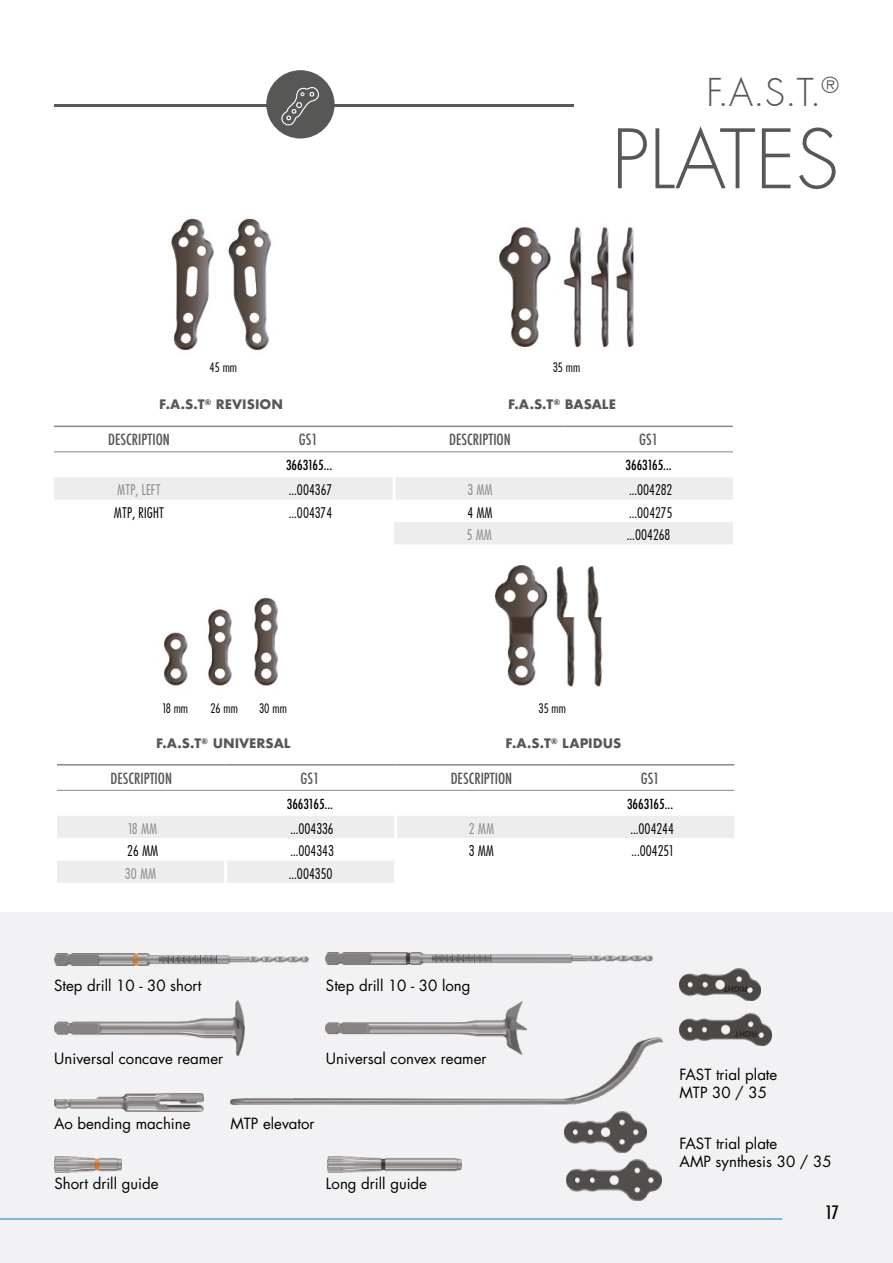
<style>
.page{position:relative;width:893px;height:1263px;background:#fff}
.page>*{position:absolute;margin:0;border:0;box-sizing:border-box;transform-origin:0 0}
.t1{font:300 79.5px "Futura";color:#575756}
.t2{font:300 37.5px "Futura";color:#575756}
.t3{font:500 condensed 18px "Futura";color:#000}
.t4{font:15px/18px "Futura Std";color:#000}
.t5{font:500 condensed 15px "Futura";color:#575756}
.t6{font:500 13.5px "Futura Cond";color:#000}
.t7{font:500 condensed 13.5px "Futura";color:#000}
.t8{font:500 13.5px "Futura Cond";color:#878787}
.t9{font:700 12.75px "Futura";color:#575756}
.t10{font:500 12px "Futura Cond";color:#000}
</style>
<div class="page">
<div style="left:0;top:912px;width:893px;height:351px;background:#f2f2f4"></div>
<hr style="left:54px;top:104px;width:260px;height:2px;background:#575756">
<hr style="left:314px;top:104px;width:260px;height:2px;background:#575756">
<svg style="left:54px;top:427px;width:679px;height:25px"></svg>
<svg style="left:54px;top:477px;width:679px;height:67px;fill:#f3f3f3"></svg>
<hr style="left:393px;top:427px;width:3px;height:25px;background:#fff">
<hr style="left:393px;top:477px;width:3px;height:23px;background:#fff">
<hr style="left:393px;top:500px;width:3px;height:22px;background:#fff">
<hr style="left:54px;top:426px;width:170px;height:1px;background:#878787">
<hr style="left:224px;top:426px;width:170px;height:1px;background:#878787">
<hr style="left:394px;top:426px;width:170px;height:1px;background:#878787">
<hr style="left:564px;top:426px;width:169px;height:1px;background:#878787">
<hr style="left:54px;top:452px;width:170px;height:1px;background:#878787">
<hr style="left:224px;top:452px;width:170px;height:1px;background:#878787">
<hr style="left:394px;top:452px;width:170px;height:1px;background:#878787">
<hr style="left:564px;top:452px;width:169px;height:1px;background:#878787">
<svg style="left:57px;top:765px;width:677px;height:25px"></svg>
<svg style="left:57px;top:816px;width:677px;height:67px"></svg>
<hr style="left:224px;top:860px;width:3px;height:23px;background:#fff">
<hr style="left:394px;top:765px;width:3px;height:25px;background:#fff">
<hr style="left:394px;top:816px;width:3px;height:22px;background:#fff">
<hr style="left:394px;top:838px;width:3px;height:22px;background:#fff">
<hr style="left:394px;top:860px;width:3px;height:23px;background:#fff">
<hr style="left:564px;top:860px;width:3px;height:23px;background:#fff">
<hr style="left:57px;top:764px;width:169px;height:1px;background:#878787">
<hr style="left:226px;top:764px;width:170px;height:1px;background:#878787">
<hr style="left:396px;top:764px;width:170px;height:1px;background:#878787">
<hr style="left:566px;top:764px;width:168px;height:1px;background:#878787">
<hr style="left:57px;top:790px;width:169px;height:1px;background:#878787">
<hr style="left:226px;top:790px;width:170px;height:1px;background:#878787">
<hr style="left:396px;top:790px;width:170px;height:1px;background:#878787">
<hr style="left:566px;top:790px;width:168px;height:1px;background:#878787">
<img style="left:171px;top:218px;width:100px;height:133px">
<img style="left:499px;top:227px;width:135px;height:121px">
<img style="left:494px;top:565px;width:109px;height:122px">
<img style="left:164px;top:597px;width:114px;height:89px">
<img style="left:54px;top:1093px;width:149px;height:19px">
<img style="left:230px;top:1037px;width:433px;height:67px">
<img style="left:54px;top:954px;width:254px;height:12px">
<img style="left:326px;top:953px;width:326px;height:12px">
<img style="left:54px;top:1156px;width:68px;height:16px">
<img style="left:328px;top:1156px;width:133px;height:16px">
<img style="left:679px;top:968px;width:82px;height:33px">
<img style="left:679px;top:1013px;width:93px;height:32px">
<img style="left:565px;top:1112px;width:82px;height:41px">
<img style="left:566px;top:1159px;width:96px;height:41px">
<img style="left:54px;top:1001px;width:191px;height:54px">
<img style="left:326px;top:1001px;width:200px;height:53px">
<div style="left:266px;top:70px;width:69px;height:69px;background:#575756;border-radius:50%"></div>
<svg style="left:281px;top:87px;width:38px;height:39px"></svg>
<hr style="left:0;top:1219px;width:782px;height:1px;background:#0085c8">
<h2 class="t2" style="left:706px;top:70px;width:134px">F.A.S.T.<sup>®</sup></h2>
<h1 class="t1" style="left:611px;top:111px;width:229px">PLATES</h1>
<p class="t10" style="left:210px;top:360px;width:29px">45 mm</p>
<p class="t10" style="left:553px;top:360px;width:29px">35 mm</p>
<p class="t9" style="left:159px;top:395px;width:125px">F.A.S.T<sup>®</sup> REVISION</p>
<p class="t9" style="left:508px;top:395px;width:109px">F.A.S.T<sup>®</sup> BASALE</p>
<p class="t5" style="left:108px;top:430px;width:63px">DESCRIPTION</p>
<p class="t5" style="left:299px;top:430px;width:20px">GS1</p>
<p class="t5" style="left:449px;top:430px;width:63px">DESCRIPTION</p>
<p class="t5" style="left:639px;top:430px;width:20px">GS1</p>
<p class="t7" style="left:286px;top:457px;width:48px">3663165...</p>
<p class="t7" style="left:625px;top:457px;width:48px">3663165...</p>
<p class="t8" style="left:117px;top:482px;width:45px">MTP, LEFT</p>
<p class="t6" style="left:289px;top:482px;width:45px">...004367</p>
<p class="t8" style="left:467px;top:482px;width:27px">3 MM</p>
<p class="t6" style="left:629px;top:482px;width:45px">...004282</p>
<p class="t6" style="left:114px;top:504px;width:52px">MTP, RIGHT</p>
<p class="t6" style="left:289px;top:504px;width:45px">...004374</p>
<p class="t6" style="left:467px;top:504px;width:27px">4 MM</p>
<p class="t6" style="left:629px;top:504px;width:45px">...004275</p>
<p class="t8" style="left:467px;top:526px;width:27px">5 MM</p>
<p class="t6" style="left:627px;top:526px;width:45px">...004268</p>
<p class="t10" style="left:162px;top:700px;width:27px">18 mm</p>
<p class="t10" style="left:210px;top:700px;width:29px">26 mm</p>
<p class="t10" style="left:259px;top:700px;width:29px">30 mm</p>
<p class="t10" style="left:539px;top:700px;width:29px">35 mm</p>
<p class="t9" style="left:156px;top:734px;width:136px">F.A.S.T<sup>®</sup> UNIVERSAL</p>
<p class="t9" style="left:506px;top:734px;width:117px">F.A.S.T<sup>®</sup> LAPIDUS</p>
<p class="t5" style="left:110px;top:769px;width:63px">DESCRIPTION</p>
<p class="t5" style="left:300px;top:769px;width:20px">GS1</p>
<p class="t5" style="left:451px;top:769px;width:63px">DESCRIPTION</p>
<p class="t5" style="left:641px;top:769px;width:20px">GS1</p>
<p class="t7" style="left:287px;top:795px;width:48px">3663165...</p>
<p class="t7" style="left:627px;top:795px;width:48px">3663165...</p>
<p class="t8" style="left:128px;top:820px;width:30px">18 MM</p>
<p class="t6" style="left:290px;top:820px;width:45px">...004336</p>
<p class="t8" style="left:469px;top:820px;width:27px">2 MM</p>
<p class="t6" style="left:630px;top:820px;width:45px">...004244</p>
<p class="t6" style="left:127px;top:842px;width:32px">26 MM</p>
<p class="t6" style="left:290px;top:842px;width:45px">...004343</p>
<p class="t6" style="left:469px;top:842px;width:27px">3 MM</p>
<p class="t6" style="left:632px;top:842px;width:43px">...004251</p>
<p class="t8" style="left:125px;top:865px;width:33px">30 MM</p>
<p class="t6" style="left:289px;top:865px;width:45px">...004350</p>
<p class="t4" style="left:54px;top:977px;width:149px">Step drill 10 - 30 short</p>
<p class="t4" style="left:326px;top:977px;width:146px">Step drill 10 - 30 long</p>
<p class="t4" style="left:54px;top:1050px;width:170px">Universal concave reamer</p>
<p class="t4" style="left:326px;top:1050px;width:162px">Universal convex reamer</p>
<p class="t4" style="left:54px;top:1114px;width:138px">Ao bending machine</p>
<p class="t4" style="left:230px;top:1114px;width:86px">MTP elevator</p>
<p class="t4" style="left:54px;top:1174px;width:106px">Short drill guide</p>
<p class="t4" style="left:326px;top:1174px;width:103px">Long drill guide</p>
<p class="t4" style="left:679px;top:1065px;width:99px">FAST trial plate<br>MTP 30 / 35</p>
<p class="t4" style="left:679px;top:1134px;width:154px">FAST trial plate<br>AMP synthesis 30 / 35</p>
<p class="t3" style="left:825px;top:1201px;width:15px">17</p>
</div>
